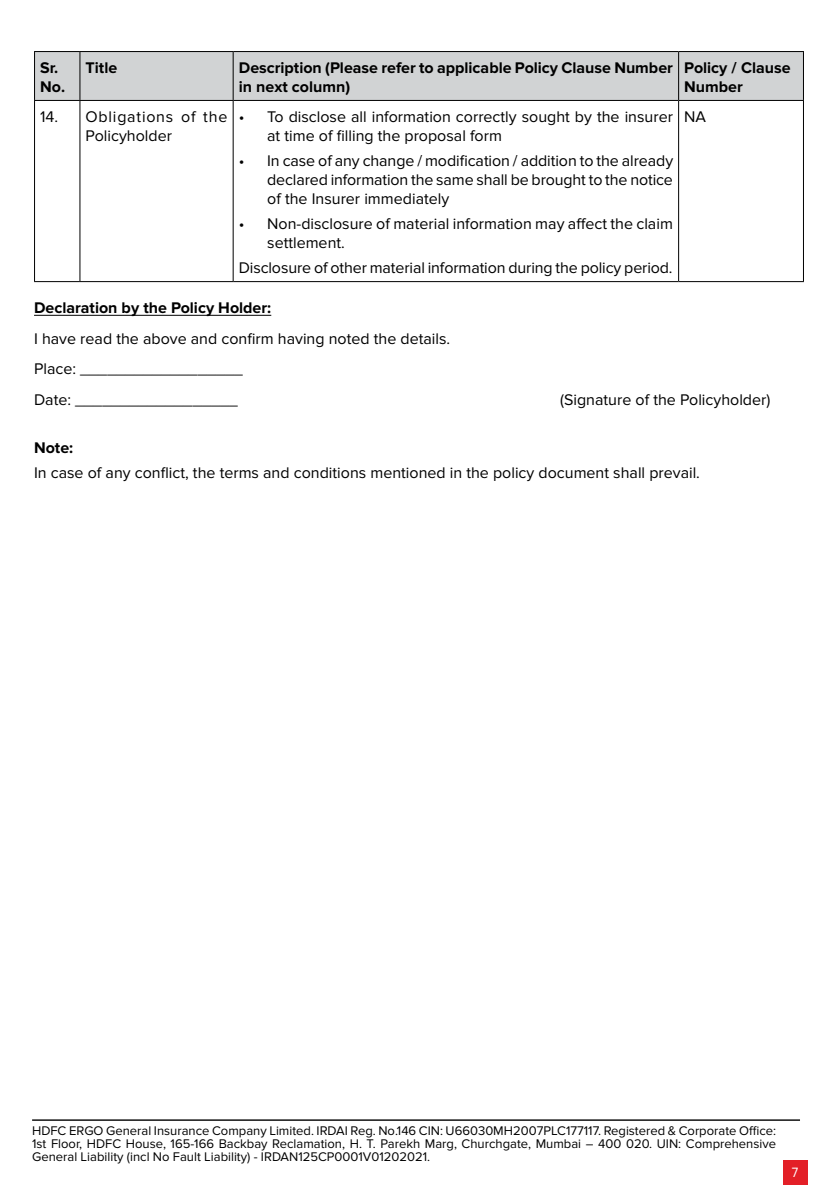
<style>
.page{position:relative;width:836px;height:1196px;background:#fff}
.page>*{position:absolute;margin:0;border:0;box-sizing:border-box;transform-origin:0 0}
.t1{font:16px/19.2px "Proxima Nova";color:#000}
.t2{font:700 16px/19.2px "Proxima Nova";color:#000}
.t3{font:16px/19.2px "Proxima Nova";letter-spacing:.05em;color:#000}
.t4{font:14px "Proxima Nova";color:#fff;scale:.9 1}
.t5{font:13px/13px "Proxima Nova";color:#000;text-align:justify}
</style>
<div class="page">
<div style="left:782px;top:1159px;width:25px;height:25px;background:#e31f27"></div>
<hr style="left:32px;top:1119px;width:767px;height:1px;background:#000">
<hr style="left:34px;top:315px;width:237px;height:1px;background:#000">
<div style="left:35px;top:52px;width:767px;height:48px;background:#d1d3d4"></div>
<hr style="left:34px;top:51px;width:46px;height:1px;background:#000">
<hr style="left:34px;top:52px;width:1px;height:48px;background:#000">
<hr style="left:80px;top:51px;width:153px;height:1px;background:#000">
<hr style="left:79px;top:52px;width:1px;height:48px;background:#000">
<hr style="left:233px;top:51px;width:445px;height:1px;background:#000">
<hr style="left:232px;top:52px;width:1px;height:48px;background:#000">
<hr style="left:678px;top:51px;width:125px;height:1px;background:#000">
<hr style="left:677px;top:52px;width:1px;height:48px;background:#000">
<hr style="left:802px;top:52px;width:1px;height:48px;background:#000">
<hr style="left:34px;top:100px;width:46px;height:1px;background:#000">
<hr style="left:34px;top:101px;width:1px;height:180px;background:#000">
<hr style="left:80px;top:100px;width:153px;height:1px;background:#000">
<hr style="left:79px;top:101px;width:1px;height:180px;background:#000">
<hr style="left:233px;top:100px;width:445px;height:1px;background:#000">
<hr style="left:232px;top:101px;width:1px;height:180px;background:#000">
<hr style="left:678px;top:100px;width:125px;height:1px;background:#000">
<hr style="left:677px;top:101px;width:1px;height:180px;background:#000">
<hr style="left:802px;top:101px;width:1px;height:180px;background:#000">
<hr style="left:34px;top:281px;width:46px;height:1px;background:#000">
<hr style="left:80px;top:281px;width:153px;height:1px;background:#000">
<hr style="left:233px;top:281px;width:445px;height:1px;background:#000">
<hr style="left:678px;top:281px;width:125px;height:1px;background:#000">
<p class="t2" style="left:40px;top:58px;width:26px">Sr.<br>No.</p>
<p class="t2" style="left:86px;top:58px;width:33px">Title</p>
<p class="t2" style="left:239px;top:58px;width:435px">Description (Please refer to applicable Policy Clause Number in next column)</p>
<p class="t2" style="left:684px;top:58px;width:108px">Policy / Clause<br>Number</p>
<p class="t3" style="left:86px;top:107px;width:143px;text-indent:-45px">14. Obligations of the<br>Policyholder</p>
<p class="t1" style="left:267px;top:107px;width:407px;text-indent:-28px">• To disclose all information correctly sought by the insurer at time of filling the proposal form</p>
<p class="t1" style="left:267px;top:151px;width:407px;text-align:justify;text-indent:-28px">• In case of any change / modification / addition to the already declared information the same shall be brought to the notice of the Insurer immediately</p>
<p class="t1" style="left:267px;top:214px;width:407px;text-indent:-28px">• Non-disclosure of material information may affect the claim settlement.</p>
<p class="t1" style="left:239px;top:258px;width:435px">Disclosure of other material information during the policy period.</p>
<p class="t1" style="left:684px;top:107px;width:23px">NA</p>
<p class="t2" style="left:34px;top:298px;width:239px">Declaration by the Policy Holder:</p>
<p class="t1" style="left:34px;top:323px;width:417px;line-height:30.6px">I have read the above and confirm having noted the details.<br>Place: __________________<br>Date: __________________</p>
<p class="t1" style="left:560px;top:390px;width:212px">(Signature of the Policyholder)</p>
<p class="t2" style="left:34px;top:438px;width:41px">Note:</p>
<p class="t1" style="left:34px;top:463px;width:667px">In case of any conflict, the terms and conditions mentioned in the policy document shall prevail.</p>
<p class="t5" style="left:32px;top:1123px;width:745px">HDFC ERGO General Insurance Company Limited. IRDAI Reg. No.146 CIN: U66030MH2007PLC177117. Registered &amp; Corporate Office:<br>1st Floor, HDFC House, 165-166 Backbay Reclamation, H. T. Parekh Marg, Churchgate, Mumbai – 400 020. UIN: Comprehensive General Liability (incl No Fault Liability) - IRDAN125CP0001V01202021.</p>
<p class="t4" style="left:791px;top:1164px;width:9px">7</p>
</div>
